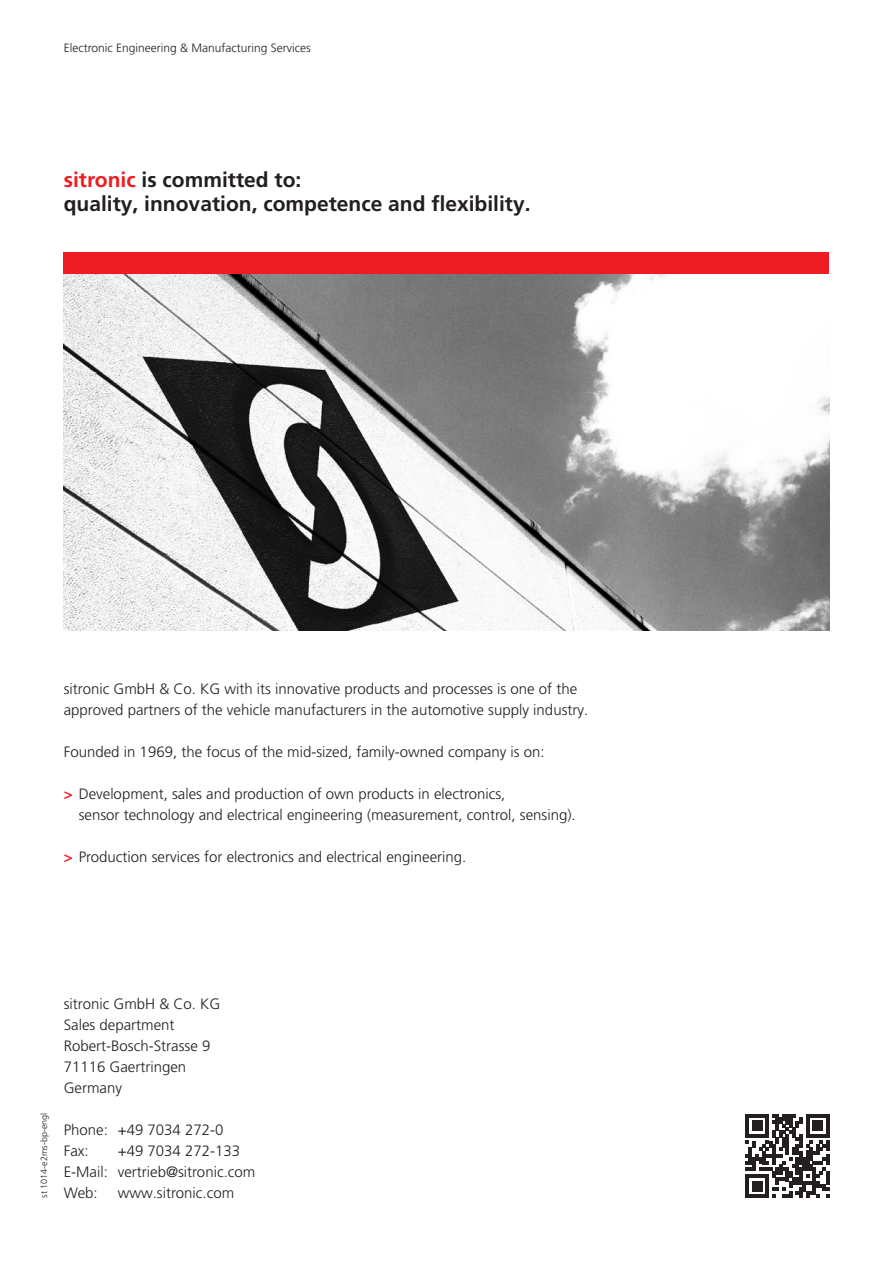
<style>
.page{position:relative;width:893px;height:1263px;background:#fff}
.page>*{position:absolute;margin:0;border:0;box-sizing:border-box;transform-origin:0 0}
.t1{font:700 21px/24px "Frutiger LT Pro";color:#231f20}
.t2{font:300 15px/21px "Frutiger LT Pro";color:#231f20}
.t3{font:300 12px "Frutiger LT Pro";color:#231f20}
.t4{font:300 9px "Frutiger LT Pro";color:#231f20}
.s1{color:#ee1d23}
.s2{font-weight:700;color:#ee1d23}
</style>
<div class="page">
<img style="left:64px;top:274px;width:765px;height:357px">
<div style="left:64px;top:253px;width:765px;height:21px;background:#ee1d23"></div>
<svg style="left:745px;top:1114px;width:84px;height:84px"></svg>
<p class="t3" style="left:64px;top:40px;width:249px">Electronic Engineering &amp; Manufacturing Services</p>
<h1 class="t1" style="left:64px;top:168px;width:468px"><span class="s1">sitronic</span> is committed to:<br>quality, innovation, competence and flexibility.</h1>
<p class="t2" style="left:64px;top:678px;width:526px">sitronic GmbH &amp; Co. KG with its innovative products and processes is one of the approved partners of the vehicle manufacturers in the automotive supply industry.</p>
<p class="t2" style="left:64px;top:741px;width:482px">Founded in 1969, the focus of the mid-sized, family-owned company is on:</p>
<p class="t2" style="left:79px;top:783px;width:499px;text-indent:-15px"><span class="s2">&gt;</span> Development, sales and production of own products in electronics,<br>sensor technology and electrical engineering (measurement, control, sensing).</p>
<p class="t2" style="left:64px;top:846px;width:404px"><span class="s2">&gt;</span> Production services for electronics and electrical engineering.</p>
<p class="t4" style="left:39px;top:1198px;width:87px;rotate:-90deg">st 1014-e2ms-bp-engl</p>
<p class="t2" style="left:64px;top:993px;width:158px">sitronic GmbH &amp; Co. KG<br>Sales department<br>Robert-Bosch-Strasse 9<br>71116 Gaertringen<br>Germany</p>
<p class="t2" style="left:64px;top:1119px;width:161px">Phone: +49 7034 272-0<br>Fax:</p>
<p class="t2" style="left:64px;top:1140px;width:193px;text-indent:54px">+49 7034 272-133<br>E-Mail: vertrieb@sitronic.com<br>Web:</p>
<p class="t2" style="left:118px;top:1182px;width:118px">www.sitronic.com</p>
</div>
